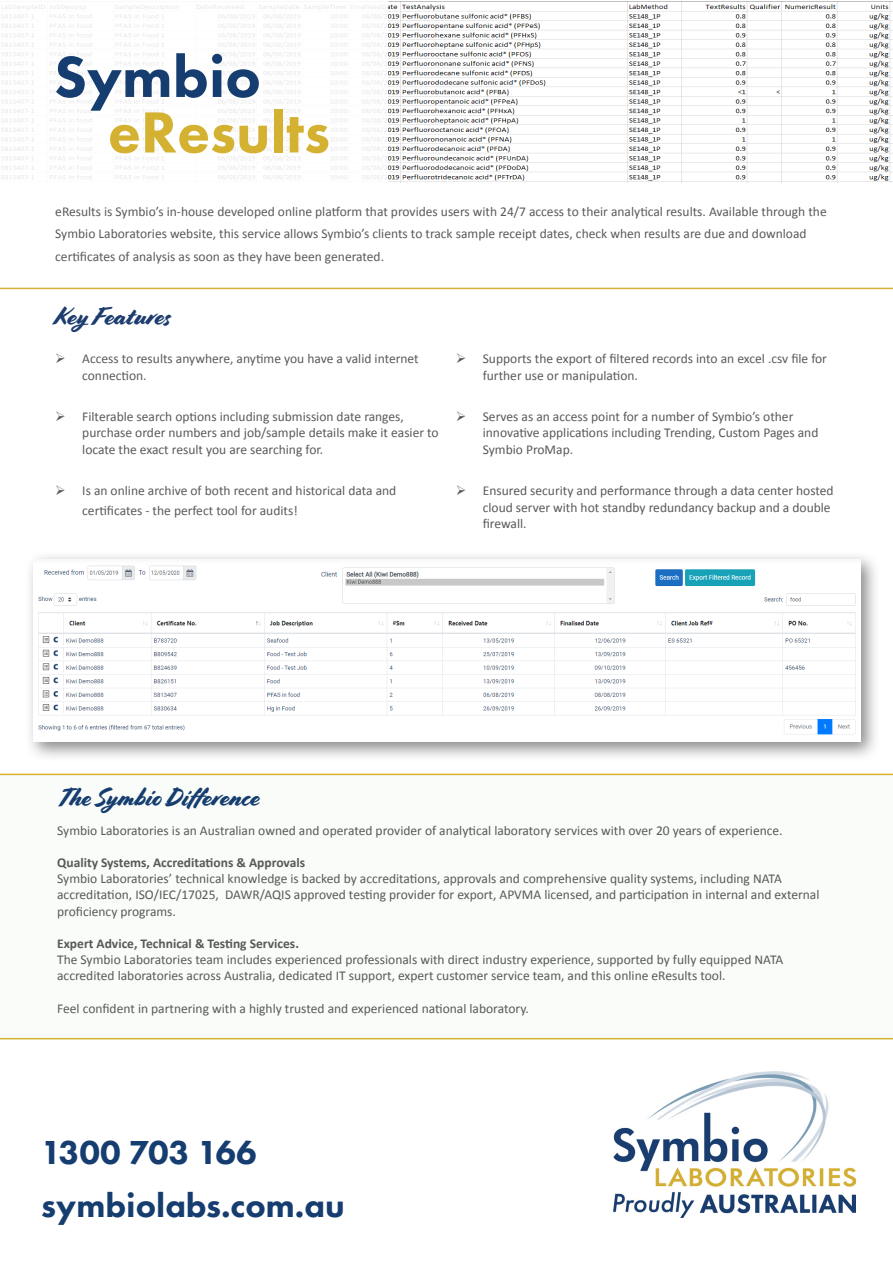
<style>
.page{position:relative;width:893px;height:1263px;background:#fff}
.page>*{position:absolute;margin:0;border:0;box-sizing:border-box;transform-origin:0 0}
.t1{font:800 60px "Futura PT";color:#d5b131}
.t2{font:800 60px "Futura PT";color:#163d6f}
.t3{font:800 34.5px "Futura PT";color:#163d6f}
.t4{font:25.5px "Cortado";letter-spacing:-.005em;color:#163d6f}
.t5{font:25.5px "Cortado";letter-spacing:-.02em;color:#1d3d6f}
.t6{font:13.5px/16.2px "Calibri";color:#595959}
.t7{font:13.5px/16.2px "Calibri";color:#595a59}
.t8{font:700 13.5px "Calibri";color:#595959}
</style>
<div class="page">
<img style="left:388px;top:1px;width:505px;height:182px">
<img style="left:614px;top:1072px;width:241px;height:145px">
<hr style="left:0;top:288px;width:893px;height:1px;background:#d6b133">
<svg style="left:0;top:774px;width:893px;height:265px"></svg>
<div style="left:25px;top:551px;width:855px;height:211px;background:#231f20;opacity:.53"></div>
<img style="left:33px;top:559px;width:827px;height:182px">
<p class="t2" style="left:54px;top:39px;width:208px">Symbio</p>
<p class="t1" style="left:108px;top:95px;width:224px">eResults</p>
<p class="t7" style="left:55px;top:200px;width:773px;line-height:22.5px">eResults is Symbio’s in-house developed online platform that provides users with 24/7 access to their analytical results. Available through the<br>Symbio Laboratories website, this service allows Symbio’s clients to track sample receipt dates, check when results are due and download certificates of analysis as soon as they have been generated.</p>
<p class="t5" style="left:54px;top:301px;width:118px">Key Features</p>
<p class="t7" style="left:82px;top:351px;width:338px">Access to results anywhere, anytime you have a valid internet connection.</p>
<p class="t7" style="left:82px;top:409px;width:358px">Filterable search options including submission date ranges, purchase order numbers and job/sample details make it easier to locate the exact result you are searching for.</p>
<p class="t7" style="left:82px;top:481px;width:316px;line-height:19.8px">Is an online archive of both recent and historical data and certificates - the perfect tool for audits!</p>
<p class="t7" style="left:483px;top:351px;width:346px">Supports the export of filtered records into an excel .csv file for further use or manipulation.</p>
<p class="t6" style="left:483px;top:409px;width:337px">Serves as an access point for a number of Symbio’s other innovative applications including Trending, Custom Pages and<br>Symbio ProMap.</p>
<p class="t6" style="left:483px;top:483px;width:352px">Ensured security and performance through a data center hosted cloud server with hot standby redundancy backup and a double firewall.</p>
<p class="t4" style="left:57px;top:782px;width:204px">The Symbio Difference</p>
<p class="t6" style="left:57px;top:822px;width:727px">Symbio Laboratories is an Australian owned and operated provider of analytical laboratory services with over 20 years of experience.</p>
<p class="t8" style="left:57px;top:854px;width:249px">Quality Systems, Accreditations &amp; Approvals</p>
<p class="t6" style="left:57px;top:870px;width:726px">Symbio Laboratories’ technical knowledge is backed by accreditations, approvals and comprehensive quality systems, including NATA</p>
<p class="t6" style="left:57px;top:887px;width:764px">accreditation, ISO/IEC/17025, DAWR/AQIS approved testing provider for export, APVMA licensed, and participation in internal and external proficiency programs.</p>
<p class="t8" style="left:57px;top:935px;width:243px">Expert Advice, Technical &amp; Testing Services.</p>
<p class="t6" style="left:57px;top:951px;width:728px">The Symbio Laboratories team includes experienced professionals with direct industry experience, supported by fully equipped NATA</p>
<p class="t6" style="left:57px;top:968px;width:670px">accredited laboratories across Australia, dedicated IT support, expert customer service team, and this online eResults tool.</p>
<p class="t6" style="left:57px;top:1000px;width:473px">Feel confident in partnering with a highly trusted and experienced national laboratory.</p>
<p class="t3" style="left:41px;top:1131px;width:217px">1300 703 166</p>
<p class="t3" style="left:41px;top:1184px;width:305px">symbiolabs.com.au</p>
</div>
